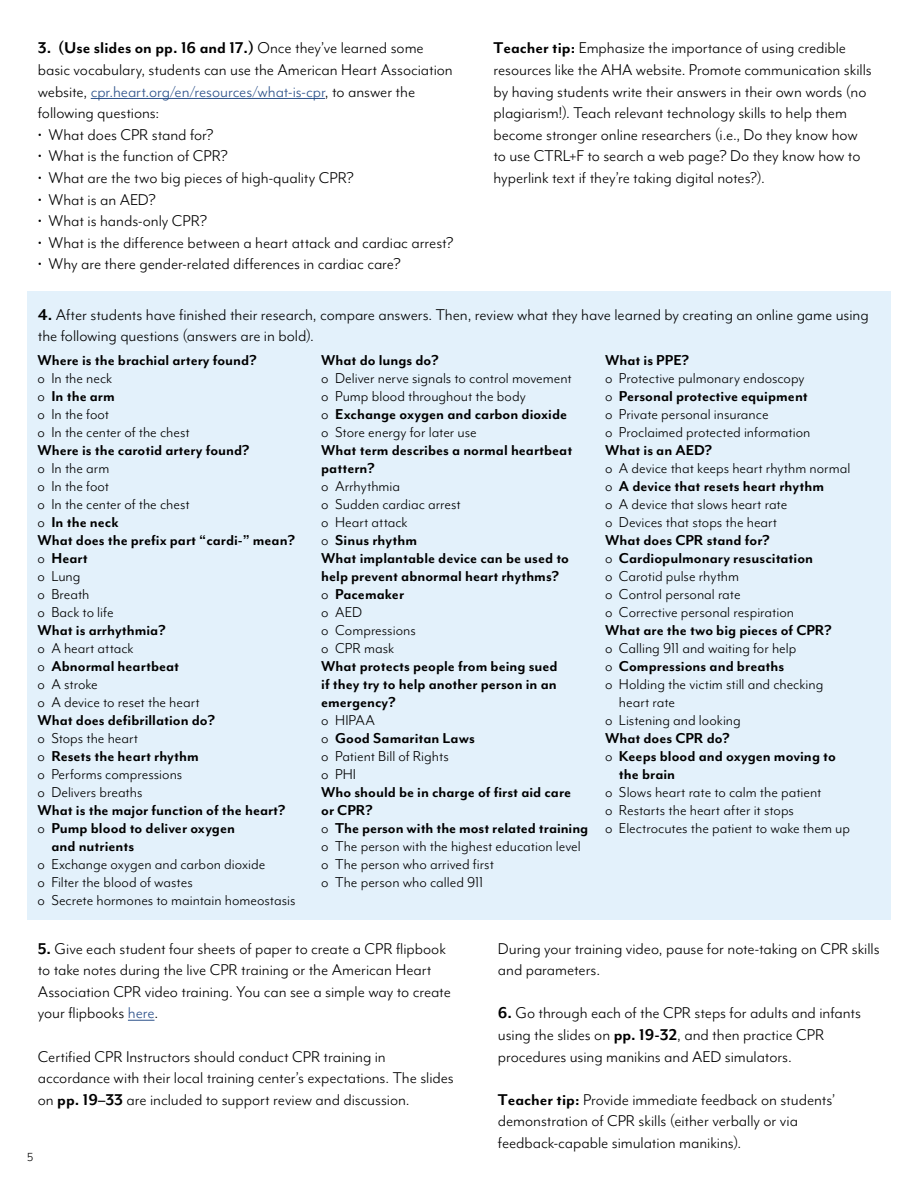
<style>
.page{position:relative;width:918px;height:1188px;background:#fff}
.page>*{position:absolute;margin:0;border:0;box-sizing:border-box;transform-origin:0 0}
.t1{font:18px/21.6px "Mr Eaves Mod OT";letter-spacing:-.005em;color:#000}
.t2{font:16.5px/18px "Mr Eaves Mod OT";color:#000}
.t3{font:700 16.5px/18px "Mr Eaves Mod OT";color:#000}
.t4{font:13.5px "Mr Eaves Mod OT";color:#000}
.s1{font-weight:700}
.s2{color:#2c518a}
.s3{font-weight:400}
</style>
<div class="page">
<div style="left:27px;top:292px;width:864px;height:628px;background:#e3f1fb"></div>
<hr style="left:91px;top:98px;width:234px;height:1px;background:#2c518a">
<svg style="left:128px;top:1020px;width:26px;height:1px"></svg>
<p class="t1" style="left:38px;top:38px;width:417px"><span class="s1">3. (Use slides on pp. 16 and 17.)</span> Once they’ve learned some basic vocabulary, students can use the American Heart Association website, <span class="s2">cpr.heart.org/en/resources/what-is-cpr</span>, to answer the following questions:</p>
<p class="t1" style="left:38px;top:124px;width:177px">• What does CPR stand for?</p>
<p class="t1" style="left:38px;top:146px;width:192px">• What is the function of CPR?</p>
<p class="t1" style="left:38px;top:167px;width:318px">• What are the two big pieces of high-quality CPR?</p>
<p class="t1" style="left:38px;top:189px;width:120px">• What is an AED?</p>
<p class="t1" style="left:38px;top:210px;width:171px">• What is hands-only CPR?</p>
<p class="t1" style="left:38px;top:232px;width:417px">• What is the difference between a heart attack and cardiac arrest?</p>
<p class="t1" style="left:38px;top:254px;width:365px">• Why are there gender-related differences in cardiac care?</p>
<p class="t1" style="left:494px;top:38px;width:380px"><span class="s1">Teacher tip:</span> Emphasize the importance of using credible resources like the AHA website. Promote communication skills by having students write their answers in their own words (no plagiarism!). Teach relevant technology skills to help them become stronger online researchers (i.e., Do they know how to use CTRL+F to search a web page? Do they know how to hyperlink text if they’re taking digital notes?).</p>
<p class="t1" style="left:38px;top:304px;width:833px"><span class="s1">4.</span> After students have finished their research, compare answers. Then, review what they have learned by creating an online game using the following questions (answers are in bold).</p>
<p class="t3" style="left:37px;top:351px;width:221px">Where is the brachial artery found?</p>
<p class="t2" style="left:37px;top:369px;width:154px">o In the neck<br>o <span class="s1">In the arm<br></span>o In the foot<br>o In the center of the chest</p>
<p class="t3" style="left:37px;top:441px;width:214px">Where is the carotid artery found?</p>
<p class="t2" style="left:37px;top:459px;width:259px">o In the arm<br>o In the foot<br>o In the center of the chest<br>o <span class="s1">In the neck<br>What does the prefix part “cardi-” mean? </span>o <span class="s1">Heart<br></span>o Lung<br>o Breath<br>o Back to life</p>
<p class="t3" style="left:37px;top:621px;width:130px">What is arrhythmia?</p>
<p class="t2" style="left:37px;top:639px;width:164px">o A heart attack<br>o <span class="s1">Abnormal heartbeat<br></span>o A stroke<br>o A device to reset the heart</p>
<p class="t3" style="left:37px;top:711px;width:179px">What does defibrillation do?</p>
<p class="t2" style="left:37px;top:729px;width:163px">o Stops the heart<br>o <span class="s1">Resets the heart rhythm </span>o Performs compressions<br>o Delivers breaths</p>
<p class="t3" style="left:37px;top:801px;width:250px">What is the major function of the heart?</p>
<p class="t3" style="left:37px;top:819px;width:199px"><span class="s3">o</span> Pump blood to deliver oxygen</p>
<p class="t3" style="left:51px;top:837px;width:84px">and nutrients</p>
<p class="t2" style="left:37px;top:855px;width:260px">o Exchange oxygen and carbon dioxide<br>o Filter the blood of wastes<br>o Secrete hormones to maintain homeostasis</p>
<p class="t3" style="left:321px;top:351px;width:119px">What do lungs do?</p>
<p class="t2" style="left:321px;top:369px;width:252px">o Deliver nerve signals to control movement o Pump blood throughout the body<br>o <span class="s1">Exchange oxygen and carbon dioxide </span>o Store energy for later use</p>
<p class="t3" style="left:321px;top:441px;width:253px">What term describes a normal heartbeat pattern?</p>
<p class="t3" style="left:321px;top:477px;width:249px"><span class="s3">o Arrhythmia<br>o Sudden cardiac arrest<br>o Heart attack<br>o</span> Sinus rhythm<br>What implantable device can be used to help prevent abnormal heart rhythms? <span class="s3">o</span> Pacemaker<br><span class="s3">o AED<br>o Compressions<br>o CPR mask</span></p>
<p class="t3" style="left:321px;top:657px;width:238px;text-align:justify">What protects people from being sued if they try to help another person in an emergency?</p>
<p class="t2" style="left:321px;top:711px;width:155px">o HIPAA<br>o <span class="s1">Good Samaritan Laws </span>o Patient Bill of Rights<br>o PHI</p>
<p class="t2" style="left:321px;top:783px;width:269px"><span class="s1">Who should be in charge of first aid care<br>or CPR?<br></span>o <span class="s1">The person with the most related training </span>o The person with the highest education level o The person who arrived first<br>o The person who called 911</p>
<p class="t3" style="left:605px;top:351px;width:85px">What is PPE?</p>
<p class="t2" style="left:605px;top:369px;width:207px">o Protective pulmonary endoscopy o <span class="s1">Personal protective equipment </span>o Private personal insurance<br>o Proclaimed protected information</p>
<p class="t3" style="left:605px;top:441px;width:109px">What is an AED?</p>
<p class="t2" style="left:605px;top:459px;width:247px">o A device that keeps heart rhythm normal o <span class="s1">A device that resets heart rhythm<br></span>o A device that slows heart rate<br>o Devices that stops the heart</p>
<p class="t2" style="left:605px;top:531px;width:210px"><span class="s1">What does CPR stand for?<br></span>o <span class="s1">Cardiopulmonary resuscitation </span>o Carotid pulse rhythm<br>o Control personal rate<br>o Corrective personal respiration</p>
<p class="t3" style="left:605px;top:621px;width:228px">What are the two big pieces of CPR?</p>
<p class="t2" style="left:605px;top:639px;width:193px">o Calling 911 and waiting for help</p>
<p class="t3" style="left:605px;top:657px;width:181px"><span class="s3">o</span> Compressions and breaths</p>
<p class="t2" style="left:605px;top:675px;width:220px">o Holding the victim still and checking</p>
<p class="t2" style="left:619px;top:693px;width:58px">heart rate</p>
<p class="t2" style="left:605px;top:711px;width:137px">o Listening and looking</p>
<p class="t3" style="left:605px;top:729px;width:126px">What does CPR do?</p>
<p class="t3" style="left:605px;top:747px;width:232px"><span class="s3">o</span> Keeps blood and oxygen moving to</p>
<p class="t3" style="left:619px;top:765px;width:58px">the brain</p>
<p class="t2" style="left:605px;top:783px;width:247px">o Slows heart rate to calm the patient<br>o Restarts the heart after it stops<br>o Electrocutes the patient to wake them up</p>
<p class="t1" style="left:38px;top:938px;width:415px"><span class="s1">5.</span> Give each student four sheets of paper to create a CPR flipbook to take notes during the live CPR training or the American Heart Association CPR video training. You can see a simple way to create your flipbooks <span class="s2">here</span>.</p>
<p class="t1" style="left:38px;top:1046px;width:418px">Certified CPR Instructors should conduct CPR training in accordance with their local training center’s expectations. The slides on <span class="s1">pp. 19–33</span> are included to support review and discussion.</p>
<p class="t4" style="left:27px;top:1150px;width:8px">5</p>
<p class="t1" style="left:498px;top:938px;width:383px">During your training video, pause for note-taking on CPR skills and parameters.</p>
<p class="t1" style="left:498px;top:1003px;width:365px"><span class="s1">6.</span> Go through each of the CPR steps for adults and infants using the slides on <span class="s1">pp. 19-32</span>, and then practice CPR procedures using manikins and AED simulators.</p>
<p class="t1" style="left:498px;top:1089px;width:339px"><span class="s1">Teacher tip:</span> Provide immediate feedback on students’ demonstration of CPR skills (either verbally or via feedback-capable simulation manikins).</p>
</div>
